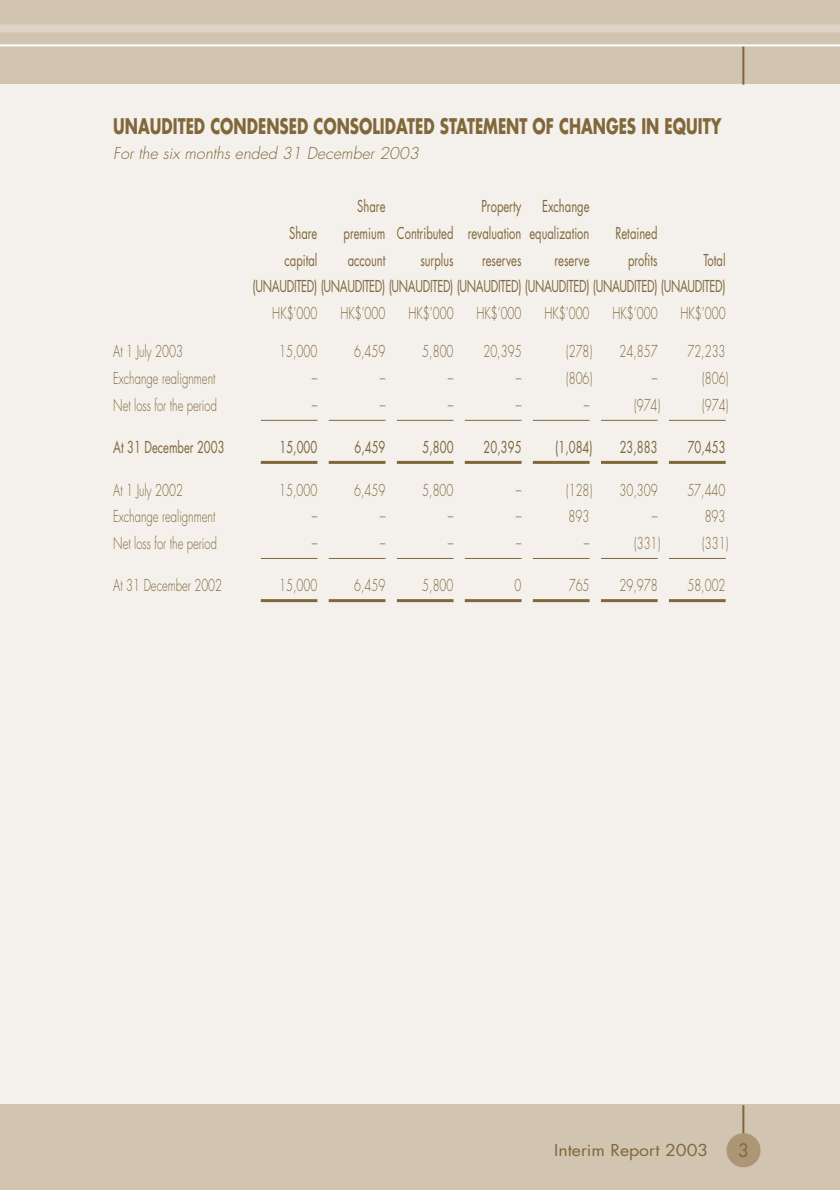
<style>
.page{position:relative;width:840px;height:1190px;background:#fff}
.page>*{position:absolute;margin:0;border:0;box-sizing:border-box;transform-origin:0 0}
.t1{font:700 21px "Futura";color:#81683b;scale:.71 1}
.t2{font:18px "Futura";color:#81683b}
.t3{font:300 16px "Futura";color:#81683b;scale:.7 1}
.t4{font:16px "Futura";color:#81683b;scale:.7 1}
.t5{font:16px/26.6px "Futura";letter-spacing:-.03em;color:#81683b;text-align:right;scale:.7 1}
.t6{font:italic 300 16px "Futura";color:#81683b}
.t7{font:16px "Futura";color:#81683b;scale:1.1 1}
</style>
<div class="page">
<div style="left:0;top:0;width:839px;height:1182px;background:#f4f1ec"></div>
<div style="left:0;top:1105px;width:839px;height:85px;background:#d1c4b0"></div>
<div style="left:0;top:0;width:839px;height:84px;background:#d1c4b0"></div>
<hr style="left:742px;top:45px;width:2px;height:40px;background:#81683b">
<hr style="left:742px;top:1105px;width:2px;height:47px;background:#81683b">
<svg style="left:727px;top:1133px;width:34px;height:34px"></svg>
<div style="left:0;top:24px;width:840px;height:8px;background:#ded5c7"></div>
<hr style="left:0;top:44px;width:840px;height:2px;background:#fff">
<hr style="left:261px;top:420px;width:56px;height:1px;background:#81683b">
<hr style="left:329px;top:420px;width:56px;height:1px;background:#81683b">
<hr style="left:397px;top:420px;width:57px;height:1px;background:#81683b">
<hr style="left:465px;top:420px;width:57px;height:1px;background:#81683b">
<hr style="left:533px;top:420px;width:57px;height:1px;background:#81683b">
<hr style="left:601px;top:420px;width:57px;height:1px;background:#81683b">
<hr style="left:669px;top:420px;width:57px;height:1px;background:#81683b">
<hr style="left:261px;top:461px;width:56px;height:3px;background:#81683b">
<hr style="left:329px;top:461px;width:56px;height:3px;background:#81683b">
<hr style="left:397px;top:461px;width:57px;height:3px;background:#81683b">
<hr style="left:465px;top:461px;width:57px;height:3px;background:#81683b">
<hr style="left:533px;top:461px;width:57px;height:3px;background:#81683b">
<hr style="left:601px;top:461px;width:57px;height:3px;background:#81683b">
<hr style="left:669px;top:461px;width:57px;height:3px;background:#81683b">
<hr style="left:261px;top:558px;width:56px;height:1px;background:#81683b">
<hr style="left:329px;top:558px;width:56px;height:1px;background:#81683b">
<hr style="left:397px;top:558px;width:57px;height:1px;background:#81683b">
<hr style="left:465px;top:558px;width:57px;height:1px;background:#81683b">
<hr style="left:533px;top:558px;width:57px;height:1px;background:#81683b">
<hr style="left:601px;top:558px;width:57px;height:1px;background:#81683b">
<hr style="left:669px;top:558px;width:57px;height:1px;background:#81683b">
<hr style="left:261px;top:599px;width:56px;height:3px;background:#81683b">
<hr style="left:329px;top:599px;width:56px;height:3px;background:#81683b">
<hr style="left:397px;top:599px;width:57px;height:3px;background:#81683b">
<hr style="left:465px;top:599px;width:57px;height:3px;background:#81683b">
<hr style="left:533px;top:599px;width:57px;height:3px;background:#81683b">
<hr style="left:601px;top:599px;width:57px;height:3px;background:#81683b">
<hr style="left:669px;top:599px;width:57px;height:3px;background:#81683b">
<h1 class="t1" style="left:113px;top:117px;width:858px">UNAUDITED CONDENSED CONSOLIDATED STATEMENT OF CHANGES IN EQUITY</h1>
<p class="t6" style="left:113px;top:146px;width:310px">For the six months ended 31 December 2003</p>
<p class="t4" style="left:357px;top:199px;width:42px">Share</p>
<p class="t4" style="left:481px;top:199px;width:59px">Property</p>
<p class="t4" style="left:542px;top:199px;width:69px">Exchange</p>
<p class="t4" style="left:289px;top:226px;width:42px">Share</p>
<p class="t4" style="left:344px;top:226px;width:353px">premium Contributed revaluation equalization</p>
<p class="t4" style="left:615px;top:226px;width:62px">Retained</p>
<p class="t4" style="left:285px;top:252px;width:48px">capital</p>
<p class="t4" style="left:348px;top:252px;width:55px">account</p>
<p class="t4" style="left:420px;top:252px;width:49px">surplus</p>
<p class="t4" style="left:482px;top:252px;width:58px">reserves</p>
<p class="t4" style="left:555px;top:252px;width:52px">reserve</p>
<p class="t4" style="left:628px;top:252px;width:44px">profits</p>
<p class="t5" style="left:253px;top:248px;width:677px">Total<br>(UNAUDITED) (UNAUDITED) (UNAUDITED) (UNAUDITED) (UNAUDITED) (UNAUDITED) (UNAUDITED)</p>
<p class="t3" style="left:272px;top:306px;width:66px">HK$’000</p>
<p class="t3" style="left:340px;top:306px;width:66px">HK$’000</p>
<p class="t3" style="left:409px;top:306px;width:66px">HK$’000</p>
<p class="t3" style="left:476px;top:306px;width:66px">HK$’000</p>
<p class="t3" style="left:544px;top:306px;width:66px">HK$’000</p>
<p class="t3" style="left:613px;top:306px;width:66px">HK$’000</p>
<p class="t3" style="left:681px;top:306px;width:66px">HK$’000</p>
<p class="t3" style="left:113px;top:344px;width:101px">At 1 July 2003</p>
<p class="t3" style="left:279px;top:344px;width:56px">15,000</p>
<p class="t3" style="left:354px;top:344px;width:46px">6,459</p>
<p class="t3" style="left:422px;top:344px;width:46px">5,800</p>
<p class="t3" style="left:483px;top:344px;width:56px">20,395</p>
<p class="t3" style="left:566px;top:344px;width:39px">(278)</p>
<p class="t3" style="left:620px;top:344px;width:56px">24,857</p>
<p class="t3" style="left:687px;top:344px;width:56px">72,233</p>
<p class="t3" style="left:113px;top:371px;width:147px">Exchange realignment</p>
<p class="t3" style="left:312px;top:371px;width:9px">–</p>
<p class="t3" style="left:380px;top:371px;width:9px">–</p>
<p class="t3" style="left:448px;top:371px;width:9px">–</p>
<p class="t3" style="left:516px;top:371px;width:9px">–</p>
<p class="t3" style="left:566px;top:371px;width:39px">(806)</p>
<p class="t3" style="left:652px;top:371px;width:9px">–</p>
<p class="t3" style="left:702px;top:371px;width:39px">(806)</p>
<p class="t3" style="left:113px;top:398px;width:150px">Net loss for the period</p>
<p class="t3" style="left:312px;top:398px;width:9px">–</p>
<p class="t3" style="left:380px;top:398px;width:9px">–</p>
<p class="t3" style="left:448px;top:398px;width:9px">–</p>
<p class="t3" style="left:516px;top:398px;width:9px">–</p>
<p class="t3" style="left:584px;top:398px;width:9px">–</p>
<p class="t3" style="left:634px;top:398px;width:39px">(974)</p>
<p class="t3" style="left:702px;top:398px;width:39px">(974)</p>
<p class="t4" style="left:113px;top:440px;width:161px">At 31 December 2003</p>
<p class="t4" style="left:279px;top:440px;width:56px">15,000</p>
<p class="t4" style="left:354px;top:440px;width:46px">6,459</p>
<p class="t4" style="left:423px;top:440px;width:46px">5,800</p>
<p class="t4" style="left:484px;top:440px;width:56px">20,395</p>
<p class="t4" style="left:555px;top:440px;width:55px">(1,084)</p>
<p class="t4" style="left:620px;top:440px;width:56px">23,883</p>
<p class="t4" style="left:688px;top:440px;width:56px">70,453</p>
<p class="t3" style="left:113px;top:482px;width:101px">At 1 July 2002</p>
<p class="t3" style="left:279px;top:482px;width:56px">15,000</p>
<p class="t3" style="left:354px;top:482px;width:46px">6,459</p>
<p class="t3" style="left:422px;top:482px;width:46px">5,800</p>
<p class="t3" style="left:516px;top:482px;width:9px">–</p>
<p class="t3" style="left:566px;top:482px;width:39px">(128)</p>
<p class="t3" style="left:619px;top:482px;width:56px">30,309</p>
<p class="t3" style="left:687px;top:482px;width:56px">57,440</p>
<p class="t3" style="left:113px;top:509px;width:147px">Exchange realignment</p>
<p class="t3" style="left:312px;top:509px;width:9px">–</p>
<p class="t3" style="left:380px;top:509px;width:9px">–</p>
<p class="t3" style="left:448px;top:509px;width:9px">–</p>
<p class="t3" style="left:516px;top:509px;width:9px">–</p>
<p class="t3" style="left:569px;top:509px;width:31px">893</p>
<p class="t3" style="left:652px;top:509px;width:9px">–</p>
<p class="t3" style="left:705px;top:509px;width:31px">893</p>
<p class="t3" style="left:113px;top:536px;width:150px">Net loss for the period</p>
<p class="t3" style="left:312px;top:536px;width:9px">–</p>
<p class="t3" style="left:380px;top:536px;width:9px">–</p>
<p class="t3" style="left:448px;top:536px;width:9px">–</p>
<p class="t3" style="left:516px;top:536px;width:9px">–</p>
<p class="t3" style="left:584px;top:536px;width:9px">–</p>
<p class="t3" style="left:634px;top:536px;width:39px">(331)</p>
<p class="t3" style="left:702px;top:536px;width:39px">(331)</p>
<p class="t3" style="left:113px;top:578px;width:157px">At 31 December 2002</p>
<p class="t3" style="left:279px;top:578px;width:56px">15,000</p>
<p class="t3" style="left:354px;top:578px;width:46px">6,459</p>
<p class="t3" style="left:422px;top:578px;width:46px">5,800</p>
<p class="t3" style="left:515px;top:578px;width:11px">0</p>
<p class="t3" style="left:569px;top:578px;width:31px">765</p>
<p class="t3" style="left:620px;top:578px;width:56px">29,978</p>
<p class="t3" style="left:687px;top:578px;width:56px">58,002</p>
<p class="t7" style="left:554px;top:1143px;width:142px">Interim Report 2003</p>
<p class="t2" style="left:738px;top:1142px;width:13px">3</p>
</div>
